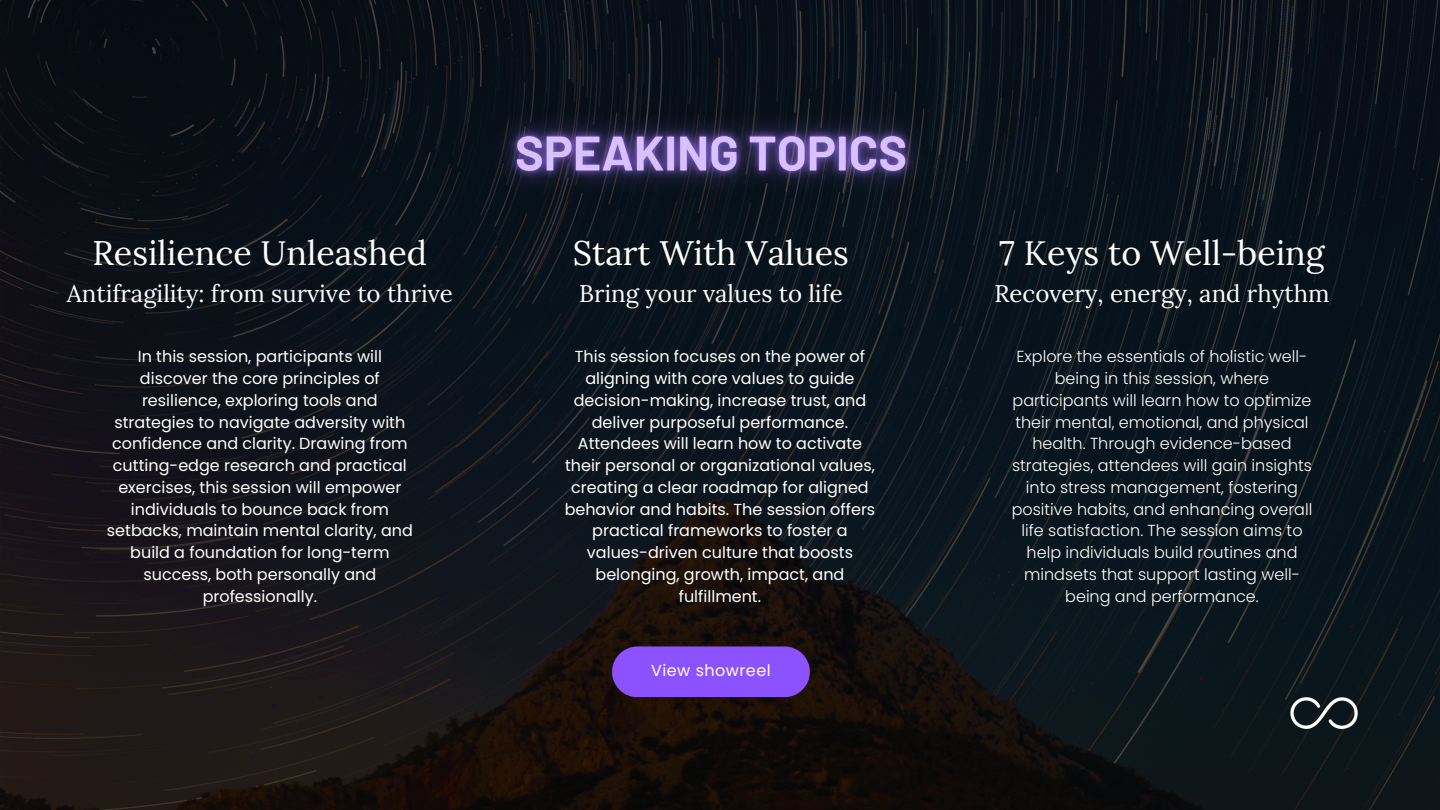
<style>
.page{position:relative;width:1440px;height:810px;background:#fff}
.page>*{position:absolute;margin:0;border:0;box-sizing:border-box;transform-origin:0 0}
.t1{font:34px "Lora";color:#fff}
.t2{font:24px "Lora";color:#fff}
.t3{font:16px/21.8px "Poppins";color:#fff;text-align:center}
.t4{font:300 16px/21.8px "Poppins";color:#fff;text-align:center}
.t5{font:16px "Poppins";letter-spacing:.03em;color:#fff}
</style>
<div class="page">
<img style="left:0;top:0;width:1440px;height:810px">
<img style="left:1285px;top:690px;width:82px;height:39px">
<div style="left:612px;top:646px;width:198px;height:51px;background:#8c52ff;border-radius:25px"></div>
<img style="left:464px;top:70px;width:494px;height:162px">
<p class="t1" style="left:93px;top:231px;width:336px">Resilience Unleashed</p>
<p class="t2" style="left:67px;top:278px;width:388px">Antifragility: from survive to thrive</p>
<h2 class="t1" style="left:573px;top:231px;width:278px">Start With Values</h2>
<h2 class="t2" style="left:579px;top:278px;width:265px">Bring your values to life</h2>
<p class="t1" style="left:999px;top:231px;width:327px">7 Keys to Well-being</p>
<p class="t2" style="left:995px;top:278px;width:336px">Recovery, energy, and rhythm</p>
<p class="t3" style="left:107px;top:346px;width:307px">In this session, participants will discover the core principles of resilience, exploring tools and strategies to navigate adversity with confidence and clarity. Drawing from cutting-edge research and practical exercises, this session will empower individuals to bounce back from setbacks, maintain mental clarity, and build a foundation for long-term success, both personally and professionally.</p>
<h2 class="t3" style="left:565px;top:346px;width:312px">This session focuses on the power of aligning with core values to guide decision-making, increase trust, and deliver purposeful performance.<br>Attendees will learn how to activate their personal or organizational values, creating a clear roadmap for aligned behavior and habits. The session offers practical frameworks to foster a values-driven culture that boosts belonging, growth, impact, and fulfillment.</h2>
<p class="t4" style="left:1012px;top:346px;width:302px">Explore the essentials of holistic well&shy;being in this session, where participants will learn how to optimize their mental, emotional, and physical health. Through evidence-based strategies, attendees will gain insights into stress management, fostering positive habits, and enhancing overall life satisfaction. The session aims to help individuals build routines and mindsets that support lasting well&shy;being and performance.</p>
<h2 class="t5" style="left:651px;top:660px;width:121px">View showreel</h2>
</div>
